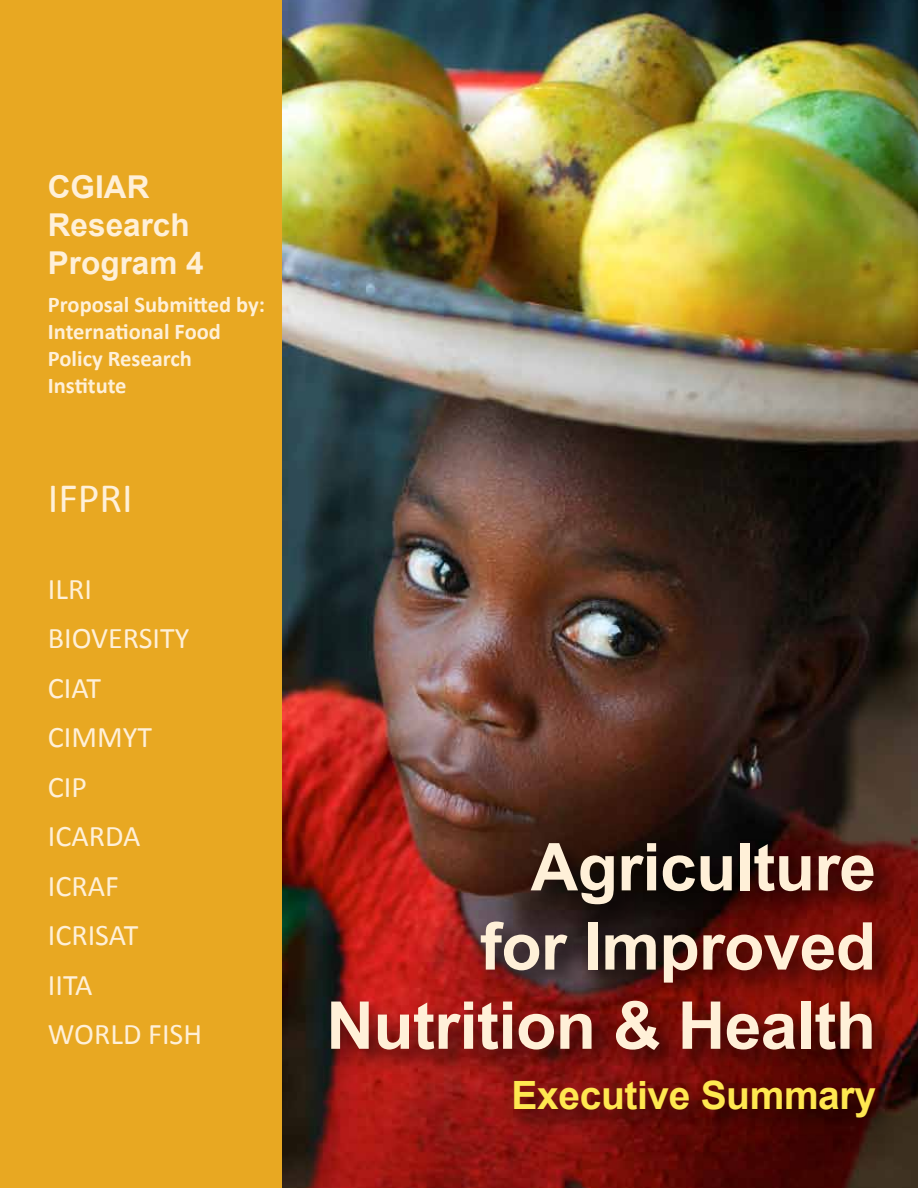
<style>
.page{position:relative;width:918px;height:1188px;background:#fff}
.page>*{position:absolute;margin:0;border:0;box-sizing:border-box;transform-origin:0 0}
.t1{font:700 66px/79.2px "Arial";letter-spacing:-.01em;color:#fff0d8;text-align:right}
.t2{font:42px "Calibri";color:#fff0d8}
.t3{font:700 39px "Arial";letter-spacing:-.01em;color:#ffe850}
.t4{font:700 31.5px/37.8px "Arial";color:#fff0d8}
.t5{font:30px/49.5px "Calibri";color:#fff0d8}
.t6{font:700 22.5px/27px "Calibri";color:#fff0d8}
</style>
<div class="page">
<img style="left:282px;top:0;width:636px;height:822px">
<img style="left:282px;top:822px;width:636px;height:366px">
<div style="left:0;top:0;width:282px;height:1188px;background:#e8a822"></div>
<p class="t4" style="left:48px;top:169px;width:157px">CGIAR<br>Research<br>Program 4</p>
<p class="t6" style="left:48px;top:291px;width:219px">Proposal Submitted by:<br>International Food<br>Policy Research<br>Institute</p>
<p class="t2" style="left:48px;top:471px;width:86px">IFPRI</p>
<p class="t5" style="left:48px;top:564px;width:156px">ILRI<br>BIOVERSITY<br>CIAT<br>CIMMYT<br>CIP<br>ICARDA<br>ICRAF<br>ICRISAT<br>IITA<br>WORLD FISH</p>
<p class="t1" style="left:326px;top:830px;width:551px">Agriculture<br>for Improved<br>Nutrition &amp; Health</p>
<p class="t3" style="left:512px;top:1069px;width:366px">Executive Summary</p>
</div>
